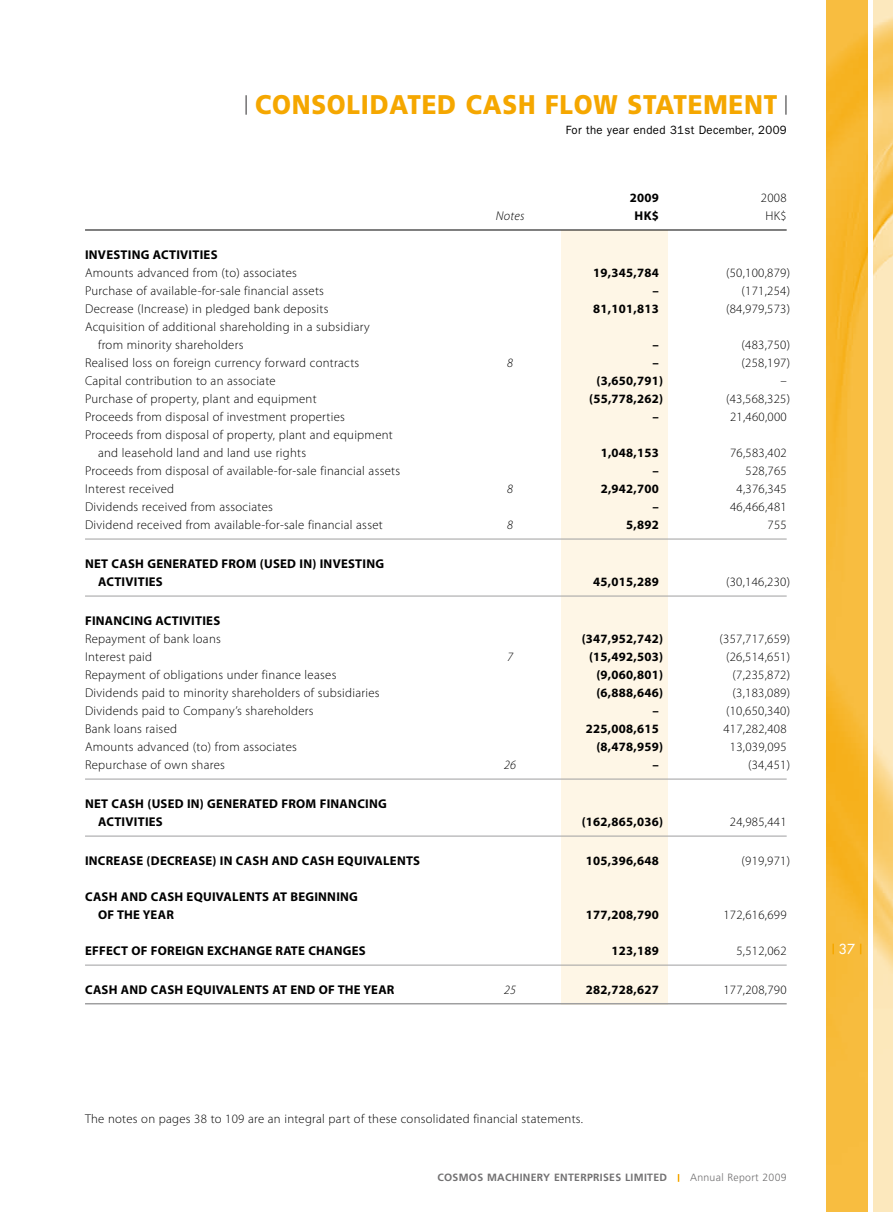
<style>
.page{position:relative;width:893px;height:1212px;background:#fff}
.page>*{position:absolute;margin:0;border:0;box-sizing:border-box;transform-origin:0 0}
.t1{font:900 27px "Frutiger LT Std";letter-spacing:.03em;color:#f5a700;scale:.9 1}
.t2{font:500 13.5px "Futura Std";color:#fff}
.t3{font:300 12.75px/18px "Myriad Pro";letter-spacing:.02em;color:#000}
.t4{font:700 12.75px/18px "Myriad Pro";letter-spacing:.02em;color:#000}
.t5{font:italic 300 12.75px "Myriad Pro";letter-spacing:.02em;color:#000}
.t6{font:12px "ITC Franklin Gothic Std";letter-spacing:.03em;color:#000;scale:.95 1}
.t7{font:700 10.5px "Frutiger LT Std";letter-spacing:.03em;color:#727172}
.t8{font:300 10.5px "Frutiger LT Std";letter-spacing:.03em;color:#727172}
</style>
<div class="page">
<img style="left:826px;top:0;width:41px;height:1212px">
<img style="left:873px;top:0;width:20px;height:1212px">
<svg style="left:832px;top:944px;width:2px;height:10px"></svg>
<hr style="left:245px;top:95px;width:2px;height:20px;background:#727172">
<hr style="left:785px;top:95px;width:2px;height:20px;background:#727172">
<div style="left:561px;top:230px;width:107px;height:774px;background:#fef6e6"></div>
<hr style="left:85px;top:230px;width:702px;height:1px;background:#000">
<hr style="left:85px;top:539px;width:702px;height:1px;background:#9f9fa0">
<hr style="left:85px;top:596px;width:702px;height:1px;background:#9f9fa0">
<hr style="left:85px;top:779px;width:702px;height:1px;background:#9f9fa0">
<hr style="left:85px;top:836px;width:702px;height:1px;background:#9f9fa0">
<hr style="left:85px;top:965px;width:702px;height:1px;background:#9f9fa0">
<hr style="left:85px;top:1003px;width:702px;height:1px;background:#9f9fa0">
<h1 class="t1" style="left:255px;top:88px;width:582px">CONSOLIDATED CASH FLOW STATEMENT</h1>
<p class="t6" style="left:566px;top:123px;width:234px">For the year ended 31st December, 2009</p>
<p class="t4" style="left:630px;top:188px;width:31px">2009</p>
<p class="t3" style="left:761px;top:189px;width:27px">2008</p>
<p class="t5" style="left:496px;top:208px;width:30px">Notes</p>
<p class="t4" style="left:635px;top:206px;width:26px">HK$</p>
<p class="t3" style="left:765px;top:207px;width:23px">HK$</p>
<p class="t4" style="left:85px;top:245px;width:134px">INVESTING ACTIVITIES</p>
<p class="t3" style="left:85px;top:264px;width:213px">Amounts advanced from (to) associates</p>
<p class="t4" style="left:593px;top:263px;width:67px">19,345,784</p>
<p class="t3" style="left:726px;top:264px;width:66px">(50,100,879)</p>
<p class="t3" style="left:85px;top:282px;width:240px">Purchase of available-for-sale financial assets</p>
<p class="t4" style="left:652px;top:281px;width:8px">–</p>
<p class="t3" style="left:741px;top:282px;width:50px">(171,254)</p>
<p class="t3" style="left:85px;top:300px;width:245px">Decrease (Increase) in pledged bank deposits</p>
<p class="t4" style="left:593px;top:299px;width:67px">81,101,813</p>
<p class="t3" style="left:726px;top:300px;width:66px">(84,979,573)</p>
<p class="t3" style="left:98px;top:318px;width:273px;text-indent:-13px">Acquisition of additional shareholding in a subsidiary from minority shareholders</p>
<p class="t4" style="left:652px;top:335px;width:8px">–</p>
<p class="t3" style="left:741px;top:336px;width:50px">(483,750)</p>
<p class="t3" style="left:85px;top:354px;width:276px">Realised loss on foreign currency forward contracts</p>
<p class="t5" style="left:507px;top:355px;width:7px">8</p>
<p class="t4" style="left:652px;top:353px;width:8px">–</p>
<p class="t3" style="left:741px;top:354px;width:50px">(258,197)</p>
<p class="t3" style="left:85px;top:372px;width:192px">Capital contribution to an associate</p>
<p class="t4" style="left:596px;top:371px;width:68px">(3,650,791)</p>
<p class="t3" style="left:780px;top:372px;width:8px">–</p>
<p class="t3" style="left:85px;top:390px;width:233px">Purchase of property, plant and equipment</p>
<p class="t4" style="left:589px;top:389px;width:76px">(55,778,262)</p>
<p class="t3" style="left:726px;top:390px;width:66px">(43,568,325)</p>
<p class="t3" style="left:85px;top:408px;width:261px">Proceeds from disposal of investment properties</p>
<p class="t4" style="left:652px;top:407px;width:8px">–</p>
<p class="t3" style="left:730px;top:408px;width:58px">21,460,000</p>
<p class="t3" style="left:98px;top:426px;width:296px;text-indent:-13px">Proceeds from disposal of property, plant and equipment and leasehold land and land use rights</p>
<p class="t4" style="left:601px;top:443px;width:60px">1,048,153</p>
<p class="t3" style="left:730px;top:444px;width:58px">76,583,402</p>
<p class="t3" style="left:85px;top:462px;width:317px">Proceeds from disposal of available-for-sale financial assets</p>
<p class="t4" style="left:652px;top:461px;width:8px">–</p>
<p class="t3" style="left:745px;top:462px;width:43px">528,765</p>
<p class="t3" style="left:85px;top:480px;width:90px">Interest received</p>
<p class="t5" style="left:507px;top:481px;width:7px">8</p>
<p class="t4" style="left:601px;top:479px;width:60px">2,942,700</p>
<p class="t3" style="left:736px;top:480px;width:52px">4,376,345</p>
<p class="t3" style="left:85px;top:498px;width:189px">Dividends received from associates</p>
<p class="t4" style="left:652px;top:497px;width:8px">–</p>
<p class="t3" style="left:730px;top:498px;width:58px">46,466,481</p>
<p class="t3" style="left:85px;top:516px;width:299px">Dividend received from available-for-sale financial asset</p>
<p class="t5" style="left:507px;top:517px;width:7px">8</p>
<p class="t4" style="left:626px;top:515px;width:34px">5,892</p>
<p class="t3" style="left:767px;top:516px;width:21px">755</p>
<p class="t4" style="left:98px;top:554px;width:288px;text-indent:-13px">NET CASH GENERATED FROM (USED IN) INVESTING<br>ACTIVITIES</p>
<p class="t4" style="left:593px;top:572px;width:67px">45,015,289</p>
<p class="t3" style="left:726px;top:573px;width:66px">(30,146,230)</p>
<p class="t4" style="left:85px;top:611px;width:137px">FINANCING ACTIVITIES</p>
<p class="t3" style="left:85px;top:630px;width:137px">Repayment of bank loans</p>
<p class="t4" style="left:582px;top:629px;width:83px">(347,952,742)</p>
<p class="t3" style="left:719px;top:630px;width:72px">(357,717,659)</p>
<p class="t3" style="left:85px;top:648px;width:69px">Interest paid</p>
<p class="t5" style="left:507px;top:649px;width:7px">7</p>
<p class="t4" style="left:589px;top:647px;width:76px">(15,492,503)</p>
<p class="t3" style="left:726px;top:648px;width:66px">(26,514,651)</p>
<p class="t3" style="left:85px;top:666px;width:253px">Repayment of obligations under finance leases</p>
<p class="t4" style="left:596px;top:665px;width:68px">(9,060,801)</p>
<p class="t3" style="left:732px;top:666px;width:59px">(7,235,872)</p>
<p class="t3" style="left:85px;top:684px;width:296px">Dividends paid to minority shareholders of subsidiaries</p>
<p class="t4" style="left:596px;top:683px;width:68px">(6,888,646)</p>
<p class="t3" style="left:732px;top:684px;width:59px">(3,183,089)</p>
<p class="t3" style="left:85px;top:702px;width:230px">Dividends paid to Company’s shareholders</p>
<p class="t4" style="left:652px;top:701px;width:8px">–</p>
<p class="t3" style="left:726px;top:702px;width:66px">(10,650,340)</p>
<p class="t3" style="left:85px;top:720px;width:94px">Bank loans raised</p>
<p class="t4" style="left:586px;top:719px;width:74px">225,008,615</p>
<p class="t3" style="left:723px;top:720px;width:65px">417,282,408</p>
<p class="t3" style="left:85px;top:738px;width:213px">Amounts advanced (to) from associates</p>
<p class="t4" style="left:596px;top:737px;width:68px">(8,478,959)</p>
<p class="t3" style="left:730px;top:738px;width:58px">13,039,095</p>
<p class="t3" style="left:85px;top:756px;width:141px">Repurchase of own shares</p>
<p class="t5" style="left:504px;top:757px;width:14px">26</p>
<p class="t4" style="left:652px;top:755px;width:8px">–</p>
<p class="t3" style="left:748px;top:756px;width:44px">(34,451)</p>
<p class="t4" style="left:98px;top:794px;width:290px;text-indent:-13px">NET CASH (USED IN) GENERATED FROM FINANCING<br>ACTIVITIES</p>
<p class="t4" style="left:582px;top:812px;width:83px">(162,865,036)</p>
<p class="t3" style="left:730px;top:813px;width:58px">24,985,441</p>
<p class="t4" style="left:85px;top:851px;width:337px">INCREASE (DECREASE) IN CASH AND CASH EQUIVALENTS</p>
<p class="t4" style="left:586px;top:851px;width:74px">105,396,648</p>
<p class="t3" style="left:741px;top:852px;width:50px">(919,971)</p>
<p class="t4" style="left:98px;top:887px;width:261px;text-indent:-13px">CASH AND CASH EQUIVALENTS AT BEGINNING<br>OF THE YEAR</p>
<p class="t4" style="left:586px;top:905px;width:74px">177,208,790</p>
<p class="t3" style="left:723px;top:906px;width:65px">172,616,699</p>
<p class="t4" style="left:85px;top:941px;width:282px">EFFECT OF FOREIGN EXCHANGE RATE CHANGES</p>
<p class="t4" style="left:611px;top:941px;width:49px">123,189</p>
<p class="t3" style="left:736px;top:942px;width:52px">5,512,062</p>
<p class="t4" style="left:85px;top:980px;width:311px">CASH AND CASH EQUIVALENTS AT END OF THE YEAR</p>
<p class="t5" style="left:504px;top:982px;width:14px">25</p>
<p class="t4" style="left:586px;top:980px;width:74px">282,728,627</p>
<p class="t3" style="left:723px;top:981px;width:65px">177,208,790</p>
<p class="t3" style="left:85px;top:1110px;width:500px">The notes on pages 38 to 109 are an integral part of these consolidated financial statements.</p>
<p class="t7" style="left:437px;top:1171px;width:231px">COSMOS MACHINERY ENTERPRISES LIMITED</p>
<p class="t8" style="left:690px;top:1172px;width:98px">Annual Report 2009</p>
<p class="t2" style="left:839px;top:941px;width:17px">37</p>
</div>
